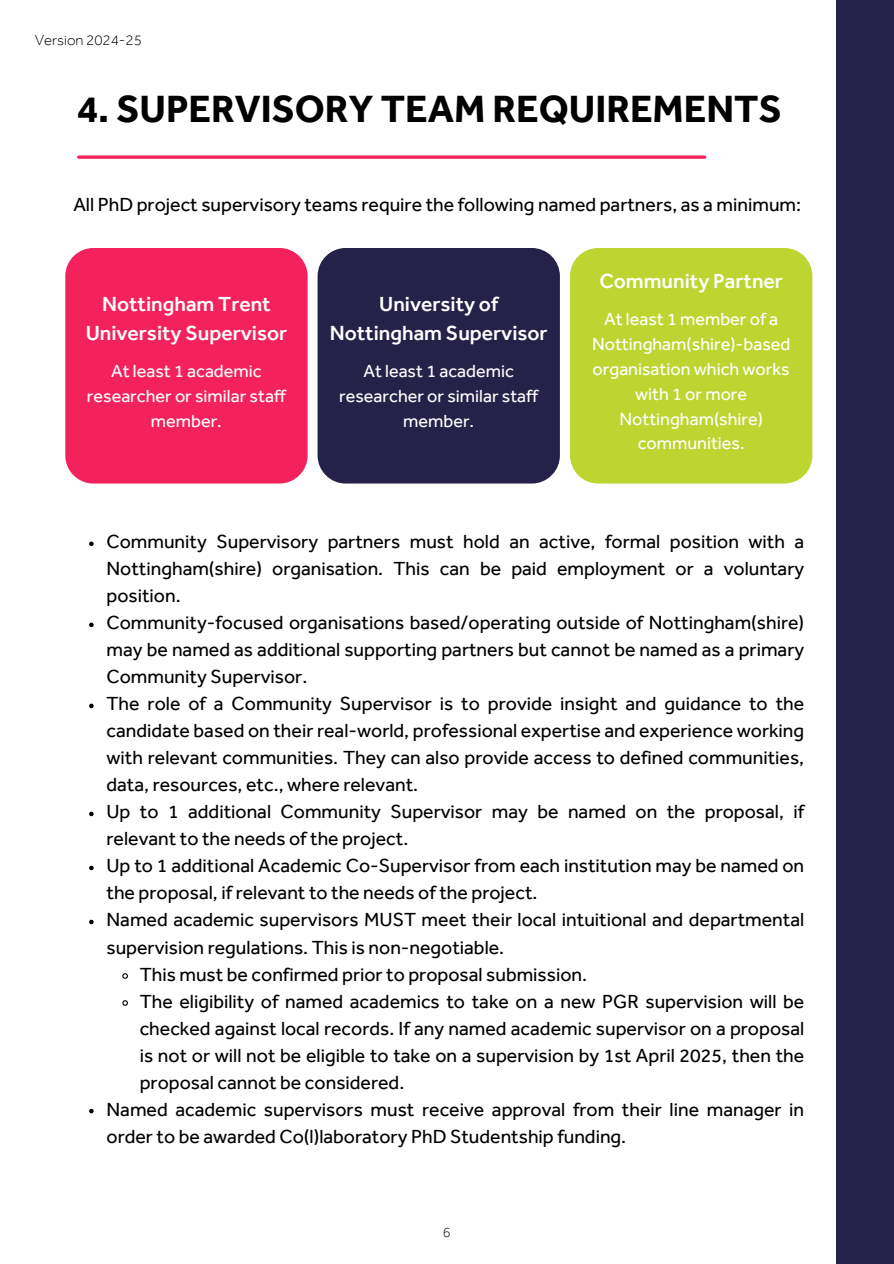
<style>
.page{position:relative;width:894px;height:1264px;background:#fff}
.page>*{position:absolute;margin:0;border:0;box-sizing:border-box;transform-origin:0 0}
.t1{font:700 39px "Effra";color:#000}
.t2{font:500 21px/29.2px "Effra";color:#fff;text-align:center}
.t3{font:19.5px/27px "Effra";color:#000;text-align:justify}
.t4{font:18px/24.8px "Effra";color:#fff;text-align:center}
.t5{font:300 15px "Effra";color:#000}
.t6{font:300 14.25px "Effra";color:#000}
</style>
<div class="page">
<div style="left:835px;top:0;width:58px;height:1263px;background:#252149"></div>
<svg style="left:79px;top:155px;width:625px;height:4px;background:#f54475"></svg>
<div style="left:65px;top:248px;width:242px;height:235px;background:#f4225c;border-radius:28px"></div>
<div style="left:317px;top:248px;width:242px;height:235px;background:#252149;border-radius:28px"></div>
<div style="left:570px;top:248px;width:241px;height:235px;background:#bdd530;border-radius:28px"></div>
<svg style="left:89px;top:541px;width:5px;height:5px"></svg>
<svg style="left:89px;top:622px;width:5px;height:5px"></svg>
<svg style="left:89px;top:703px;width:5px;height:5px"></svg>
<svg style="left:89px;top:811px;width:5px;height:5px"></svg>
<svg style="left:89px;top:865px;width:5px;height:5px"></svg>
<svg style="left:89px;top:919px;width:5px;height:5px"></svg>
<svg style="left:122px;top:973px;width:6px;height:6px"></svg>
<svg style="left:122px;top:1000px;width:6px;height:6px"></svg>
<svg style="left:89px;top:1108px;width:5px;height:5px"></svg>
<h2 class="t5" style="left:35px;top:35px;width:109px">Version 2024-25</h2>
<h4 class="t1" style="left:77px;top:96px;width:706px">4. SUPERVISORY TEAM REQUIREMENTS</h4>
<p class="t3" style="left:73px;top:194px;width:729px">All PhD project supervisory teams require the following named partners, as a minimum:</p>
<p class="t2" style="left:86px;top:293px;width:203px">Nottingham Trent<br>University Supervisor</p>
<h3 class="t4" style="left:87px;top:362px;width:200px">At least 1 academic researcher or similar staff member.</h3>
<h2 class="t2" style="left:330px;top:293px;width:219px">University of<br>Nottingham Supervisor</h2>
<h4 class="t4" style="left:339px;top:362px;width:200px">At least 1 academic researcher or similar staff member.</h4>
<h2 class="t2" style="left:599px;top:270px;width:185px">Community Partner</h2>
<h4 class="t4" style="left:592px;top:310px;width:200px">At least 1 member of a<br>Nottingham(shire)-based organisation which works with 1 or more<br>Nottingham(shire) communities.</h4>
<p class="t3" style="left:106px;top:531px;width:699px">Community Supervisory partners must hold an active, formal position with a Nottingham(shire) organisation. This can be paid employment or a voluntary position.</p>
<p class="t3" style="left:106px;top:612px;width:699px">Community-focused organisations based/operating outside of Nottingham(shire) may be named as additional supporting partners but cannot be named as a primary Community Supervisor.</p>
<p class="t3" style="left:106px;top:693px;width:699px">The role of a Community Supervisor is to provide insight and guidance to the candidate based on their real-world, professional expertise and experience working with relevant communities. They can also provide access to defined communities, data, resources, etc., where relevant.</p>
<p class="t3" style="left:106px;top:801px;width:699px">Up to 1 additional Community Supervisor may be named on the proposal, if relevant to the needs of the project.</p>
<p class="t3" style="left:106px;top:855px;width:699px">Up to 1 additional Academic Co-Supervisor from each institution may be named on the proposal, if relevant to the needs of the project.</p>
<p class="t3" style="left:106px;top:909px;width:699px">Named academic supervisors MUST meet their local intuitional and departmental supervision regulations. This is non-negotiable.</p>
<p class="t3" style="left:140px;top:963px;width:449px">This must be confirmed prior to proposal submission.</p>
<p class="t3" style="left:140px;top:990px;width:666px">The eligibility of named academics to take on a new PGR supervision will be checked against local records. If any named academic supervisor on a proposal is not or will not be eligible to take on a supervision by 1st April 2025, then the proposal cannot be considered.</p>
<p class="t3" style="left:106px;top:1098px;width:699px">Named academic supervisors must receive approval from their line manager in order to be awarded Co(l)laboratory PhD Studentship funding.</p>
<p class="t6" style="left:443px;top:1227px;width:9px">6</p>
</div>
